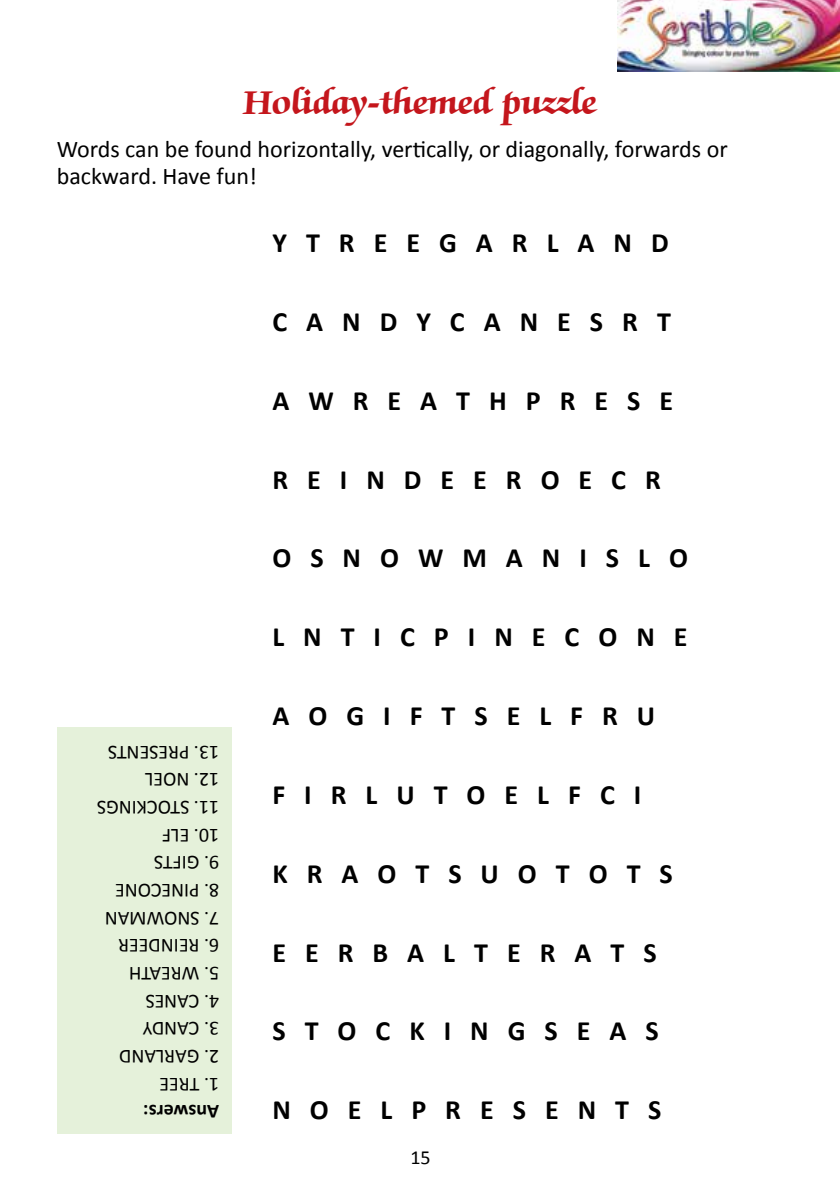
<style>
.page{position:relative;width:840px;height:1191px;background:#fff}
.page>*{position:absolute;margin:0;border:0;box-sizing:border-box;transform-origin:0 0}
.t1{font:700 38px "Zapf Chancery IT Cby BT";color:#c4161c}
.t2{font:700 28px "Calibri";color:#000}
.t3{font:24px/26.4px "Calibri";color:#000}
.t4{font:20px "Calibri";color:#000}
.t5{font:700 20px "Calibri";letter-spacing:-.005em;color:#000}
</style>
<div class="page">
<img style="left:617px;top:0;width:222px;height:71px">
<div style="left:57px;top:727px;width:174px;height:407px;background:#e5f1da"></div>
<h1 class="t1" style="left:243px;top:82px;width:354px">Holiday-themed puzzle</h1>
<p class="t3" style="left:57px;top:135px;width:672px">Words can be found horizontally, vertically, or diagonally, forwards or backward. Have fun!</p>
<p class="t2" style="left:272px;top:225px;width:397px">Y T R E E G A R L A N D</p>
<p class="t2" style="left:272px;top:304px;width:400px">C A N D Y C A N E S R T</p>
<p class="t2" style="left:272px;top:383px;width:402px">A W R E A T H P R E S E</p>
<p class="t2" style="left:272px;top:462px;width:390px">R E I N D E E R O E C R</p>
<p class="t2" style="left:272px;top:541px;width:417px">O S N O W M A N I S L O</p>
<p class="t2" style="left:272px;top:619px;width:416px">L N T I C P I N E C O N E</p>
<p class="t4" style="left:219px;top:764px;width:113px;rotate:-180deg">13. PRESENTS</p>
<p class="t4" style="left:219px;top:792px;width:76px;rotate:-180deg">12. NOEL</p>
<p class="t4" style="left:219px;top:820px;width:124px;rotate:-180deg">11. STOCKINGS</p>
<p class="t4" style="left:219px;top:847px;width:59px;rotate:-180deg">10. ELF</p>
<p class="t4" style="left:219px;top:875px;width:67px;rotate:-180deg">9. GIFTS</p>
<p class="t4" style="left:219px;top:903px;width:105px;rotate:-180deg">8. PINECONE</p>
<p class="t4" style="left:219px;top:930px;width:116px;rotate:-180deg">7. SNOWMAN</p>
<p class="t4" style="left:219px;top:958px;width:102px;rotate:-180deg">6. REINDEER</p>
<p class="t4" style="left:219px;top:986px;width:92px;rotate:-180deg">5. WREATH</p>
<p class="t4" style="left:219px;top:1013px;width:75px;rotate:-180deg">4. CANES</p>
<p class="t4" style="left:219px;top:1041px;width:78px;rotate:-180deg">3. CANDY</p>
<p class="t4" style="left:219px;top:1069px;width:101px;rotate:-180deg">2. GARLAND</p>
<p class="t4" style="left:219px;top:1096px;width:61px;rotate:-180deg">1. TREE</p>
<p class="t5" style="left:219px;top:1124px;width:77px;rotate:-180deg">Answers:</p>
<p class="t2" style="left:272px;top:698px;width:384px">A O G I F T S E L F R U</p>
<p class="t2" style="left:272px;top:777px;width:370px">F I R L U T O E L F C I</p>
<p class="t2" style="left:272px;top:856px;width:402px">K R A O T S U O T O T S</p>
<p class="t2" style="left:272px;top:934px;width:385px">E E R B A L T E R A T S</p>
<p class="t2" style="left:272px;top:1013px;width:387px">S T O C K I N G S E A S</p>
<p class="t2" style="left:272px;top:1092px;width:390px">N O E L P R E S E N T S</p>
<p class="t4" style="left:410px;top:1144px;width:22px">15</p>
</div>
